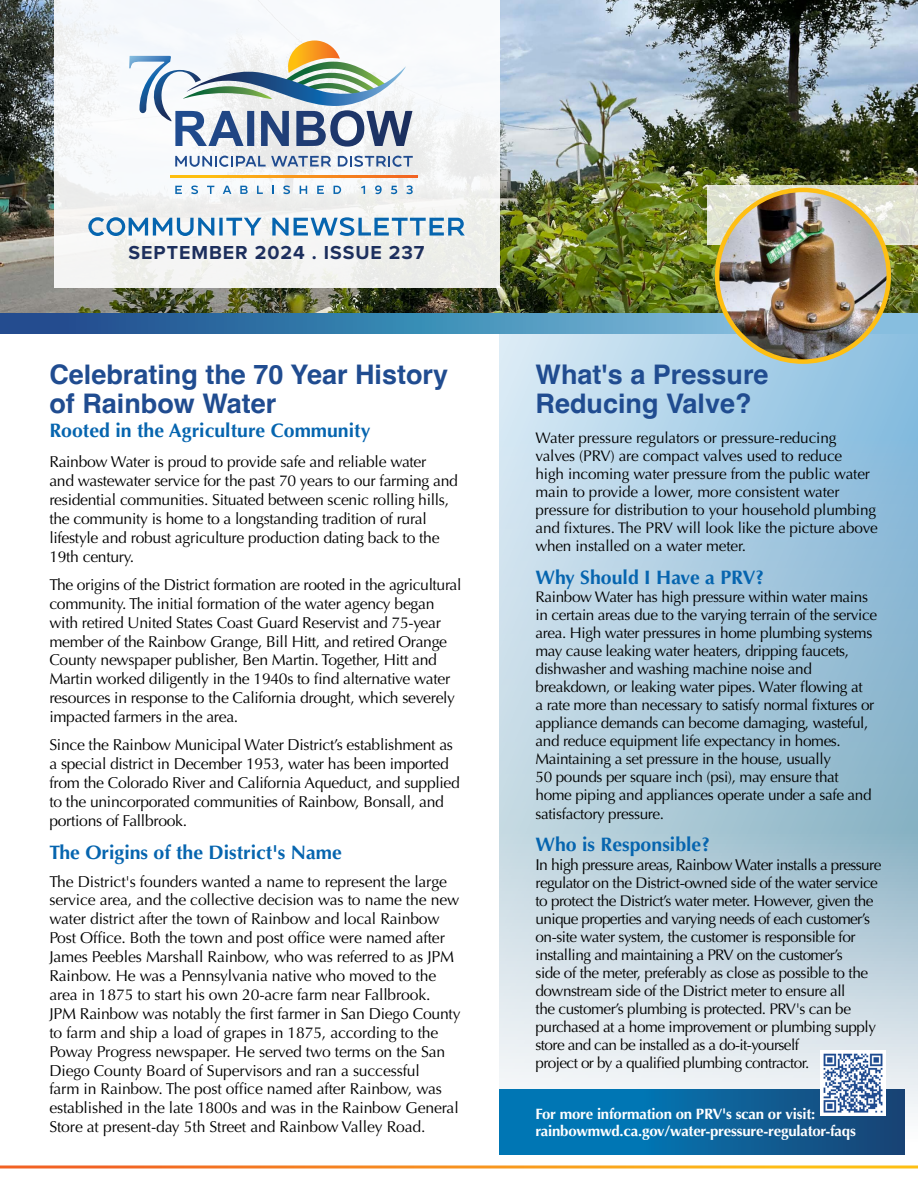
<style>
.page{position:relative;width:918px;height:1188px;background:#fff}
.page>*{position:absolute;margin:0;border:0;box-sizing:border-box;transform-origin:0 0}
.t1{font:700 27px/28.5px "Helvetica";color:#204c90}
.t2{font:700 19.5px "Optima";color:#0665af}
.t3{font:700 19.5px "Proxima Nova";letter-spacing:.05em;color:#1d2f5d}
.t4{font:15.75px/18.9px "Optima";letter-spacing:-.02em;color:#000}
.t5{font:15.75px "Optima";letter-spacing:-.04em;color:#000}
.t6{font:15.3px/18px "Optima";letter-spacing:-.025em;color:#000}
.t7{font:700 15px/16.5px "Optima";letter-spacing:-.015em;color:#fff}
.s1{font-size:15.3px}
</style>
<div class="page">
<img style="left:0;top:0;width:918px;height:314px">
<div style="left:54px;top:0;width:445px;height:287px;background:linear-gradient(to right,#f5f6f7,#f2f4f3)"></div>
<svg style="left:499px;top:333px;width:419px;height:808px;background:#b6d1e1"></svg>
<div style="left:499px;top:1090px;width:405px;height:65px;background:linear-gradient(to right,#0081c2,#1b497a)"></div>
<svg style="left:707px;top:186px;width:211px;height:59px;background:#e2e0c8"></svg>
<svg style="left:175px;top:156px;width:156px;height:11px"></svg>
<svg style="left:338px;top:156px;width:75px;height:11px"></svg>
<svg style="left:175px;top:186px;width:7px;height:8px"></svg>
<svg style="left:191px;top:186px;width:7px;height:8px"></svg>
<svg style="left:207px;top:186px;width:7px;height:8px"></svg>
<svg style="left:223px;top:186px;width:8px;height:8px"></svg>
<svg style="left:240px;top:186px;width:8px;height:8px"></svg>
<svg style="left:257px;top:186px;width:6px;height:8px"></svg>
<svg style="left:272px;top:186px;width:2px;height:8px"></svg>
<svg style="left:283px;top:186px;width:7px;height:8px"></svg>
<svg style="left:300px;top:186px;width:7px;height:8px"></svg>
<svg style="left:317px;top:186px;width:7px;height:8px"></svg>
<svg style="left:334px;top:186px;width:7px;height:8px"></svg>
<svg style="left:361px;top:186px;width:4px;height:8px"></svg>
<svg style="left:375px;top:185px;width:7px;height:9px"></svg>
<svg style="left:391px;top:186px;width:6px;height:8px"></svg>
<svg style="left:406px;top:185px;width:7px;height:9px"></svg>
<svg style="left:171px;top:176px;width:246px;height:1px"></svg>
<svg style="left:129px;top:40px;width:283px;height:107px"></svg>
<svg style="left:0;top:314px;width:918px;height:19px;background:#4584b1"></svg>
<svg style="left:88px;top:217px;width:377px;height:19px"></svg>
<img style="left:717px;top:190px;width:172px;height:172px;border-radius:86px">
<div style="left:715px;top:188px;width:176px;height:176px;border:4px solid #febf13;border-radius:50%"></div>
<img style="left:820px;top:1051px;width:65px;height:64px">
<p class="t3" style="left:129px;top:238px;width:298px">SEPTEMBER 2024 . ISSUE 237</p>
<h1 class="t1" style="left:49px;top:363px;width:400px">Celebrating the 70 Year History of Rainbow Water</h1>
<p class="t2" style="left:49px;top:419px;width:323px">Rooted in the Agriculture Community</p>
<p class="t4" style="left:49px;top:453px;width:410px">Rainbow Water is proud to provide safe and reliable water<br>and wastewater service for the past 70 years to our farming and residential communities. Situated between scenic rolling hills, the community is home to a longstanding tradition of rural lifestyle and robust agriculture production dating back to the 19th century.</p>
<p class="t4" style="left:49px;top:575px;width:414px">The origins of the District formation are rooted in the agricultural community. The initial formation of the water agency began with retired United States Coast Guard Reservist and 75-year member of the Rainbow Grange, Bill Hitt, and retired Orange County newspaper publisher, Ben Martin. Together, Hitt and Martin worked diligently in the 1940s to find alternative water resources in response to the California drought, which severely impacted farmers in the area.</p>
<p class="t4" style="left:49px;top:735px;width:412px">Since the Rainbow Municipal Water District’s establishment as a special district in December 1953, water has been imported from the Colorado River and California Aqueduct, and supplied to the unincorporated communities of Rainbow, Bonsall, and portions of Fallbrook.</p>
<p class="t2" style="left:49px;top:841px;width:294px">The Origins of the District's Name</p>
<p class="t4" style="left:49px;top:872px;width:413px">The District's founders wanted a name to represent the large service area, and the collective decision was to name the new water district after the town of Rainbow and local Rainbow Post Office. Both the town and post office were named after James Peebles Marshall Rainbow, who was referred to as JPM Rainbow. He was a Pennsylvania native who moved to the area in 1875 to start his own 20-acre farm near Fallbrook.<br>JPM Rainbow was notably the first farmer in San Diego County to farm and ship a load of grapes in 1875, according to the Poway Progress newspaper. He served two terms on the San Diego County Board of Supervisors and ran a successful<br>farm in Rainbow. The post office named after Rainbow, was established in the late 1800s and was in the Rainbow General Store at present-day 5th Street and Rainbow Valley Road.</p>
<h1 class="t1" style="left:536px;top:363px;width:235px">What's a Pressure<br>Reducing Valve?</h1>
<p class="t6" style="left:536px;top:429px;width:344px">Water pressure regulators or pressure-reducing valves (PRV) are compact valves used to reduce<br>high incoming water pressure from the public water main to provide a lower, more consistent water pressure for distribution to your household plumbing and fixtures. The PRV will look like the picture above when installed on a water meter.</p>
<p class="t2" style="left:536px;top:566px;width:230px">Why Should I Have a PRV?</p>
<p class="t6" style="left:536px;top:588px;width:343px">Rainbow Water has high pressure within water mains in certain areas due to the varying terrain of the service area. High water pressures in home plumbing systems may cause leaking water heaters, dripping faucets, dishwasher and washing machine noise and breakdown, or leaking water pipes. Water flowing at<br>a rate more than necessary to satisfy normal fixtures or appliance demands can become damaging, wasteful, and reduce equipment life expectancy in homes.<br>Maintaining a set pressure in the house, usually<br>50 pounds per square inch (psi), may ensure that home piping and appliances operate under a safe and satisfactory pressure.</p>
<p class="t2" style="left:536px;top:834px;width:176px">Who is Responsible?</p>
<p class="t5" style="left:536px;top:856px;width:347px">In high pressure areas, Rainbow Water <span class="s1">installs a pressure</span></p>
<p class="t6" style="left:536px;top:874px;width:344px">regulator on the District-owned side of the water service to protect the District’s water meter. However, given the unique properties and varying needs of each customer’s on-site water system, the customer is responsible for installing and maintaining a PRV on the customer’s<br>side of the meter, preferably as close as possible to the downstream side of the District meter to ensure all<br>the customer’s plumbing is protected. PRV's can be purchased at a home improvement or plumbing supply store and can be installed as a do-it-yourself<br>project or by a qualified plumbing contractor.</p>
<p class="t7" style="left:536px;top:1106px;width:322px">For more information on PRV's scan or visit: rainbowmwd.ca.gov/water-pressure-regulator-faqs</p>
</div>
